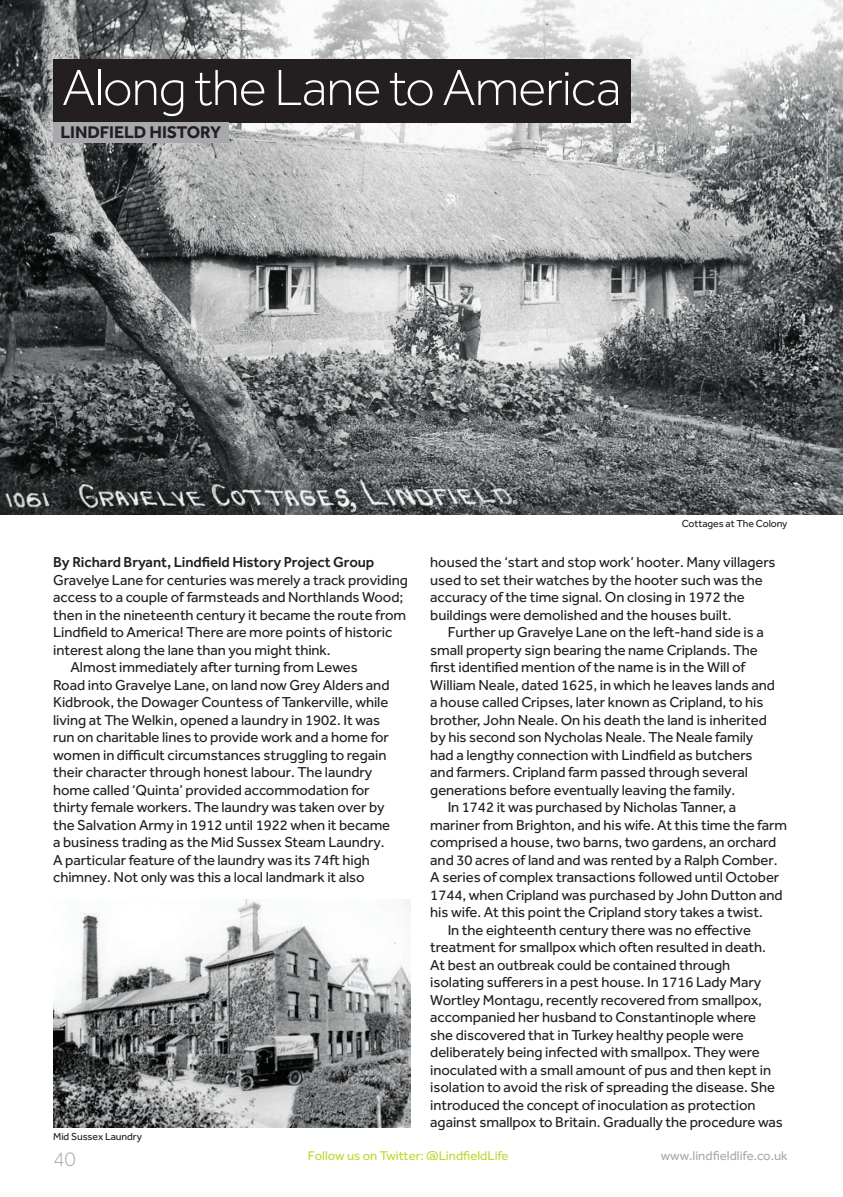
<style>
.page{position:relative;width:843px;height:1197px;background:#fff}
.page>*{position:absolute;margin:0;border:0;box-sizing:border-box;transform-origin:0 0}
.t1{font:300 52.5px "Effra";letter-spacing:-.02em;color:#fff}
.t2{font:300 21px "Effra";color:#a8a9ad}
.t3{font:700 17.5px "Effra";letter-spacing:-.005em;color:#231f20}
.t4{font:14.88px/17.5px "Effra";letter-spacing:-.005em;color:#231f20}
.t5{font:500 14.88px "Effra";letter-spacing:-.005em;color:#231f20}
.t6{font:13.12px "Effra";color:#c1d72f}
.t7{font:13.12px "Effra";color:#a8a9ad}
.t8{font:10.5px "Effra";letter-spacing:-.005em;color:#231f20}
</style>
<div class="page">
<img style="left:0;top:0;width:842px;height:515px">
<div style="left:53px;top:59px;width:577px;height:64px;background:#231f20"></div>
<div style="left:53px;top:123px;width:176px;height:20px;background:#a8a9ad"></div>
<img style="left:53px;top:900px;width:357px;height:227px">
<h1 class="t1" style="left:62px;top:58px;width:561px">Along the Lane to America</h1>
<p class="t3" style="left:61px;top:122px;width:162px">LINDFIELD HISTORY</p>
<p class="t8" style="left:682px;top:518px;width:107px">Cottages at The Colony</p>
<p class="t5" style="left:53px;top:553px;width:323px">By Richard Bryant, Lindfield History Project Group</p>
<p class="t4" style="left:53px;top:571px;width:356px">Gravelye Lane for centuries was merely a track providing</p>
<p class="t4" style="left:53px;top:588px;width:352px">access to a couple of farmsteads and Northlands Wood;</p>
<p class="t4" style="left:53px;top:606px;width:354px">then in the nineteenth century it became the route from</p>
<p class="t4" style="left:53px;top:623px;width:341px">Lindfield to America! There are more points of historic</p>
<p class="t4" style="left:53px;top:641px;width:279px">interest along the lane than you might think.</p>
<p class="t4" style="left:71px;top:658px;width:289px">Almost immediately after turning from Lewes</p>
<p class="t4" style="left:53px;top:676px;width:338px">Road into Gravelye Lane, on land now Grey Alders and</p>
<p class="t4" style="left:53px;top:693px;width:337px">Kidbrook, the Dowager Countess of Tankerville, while</p>
<p class="t4" style="left:53px;top:711px;width:329px">living at The Welkin, opened a laundry in 1902. It was</p>
<p class="t4" style="left:53px;top:728px;width:337px">run on charitable lines to provide work and a home for</p>
<p class="t4" style="left:53px;top:746px;width:335px">women in difficult circumstances struggling to regain</p>
<p class="t4" style="left:53px;top:763px;width:321px">their character through honest labour. The laundry</p>
<p class="t4" style="left:53px;top:781px;width:318px">home called ‘Quinta’ provided accommodation for</p>
<p class="t4" style="left:53px;top:798px;width:333px">thirty female workers. The laundry was taken over by</p>
<p class="t4" style="left:53px;top:816px;width:339px">the Salvation Army in 1912 until 1922 when it became</p>
<p class="t4" style="left:53px;top:833px;width:333px">a business trading as the Mid Sussex Steam Laundry.</p>
<p class="t4" style="left:53px;top:851px;width:318px">A particular feature of the laundry was its 74ft high</p>
<p class="t4" style="left:53px;top:868px;width:313px">chimney. Not only was this a local landmark it also</p>
<p class="t8" style="left:53px;top:1130px;width:90px">Mid Sussex Laundry</p>
<p class="t4" style="left:430px;top:553px;width:347px">housed the ‘start and stop work’ hooter. Many villagers used to set their watches by the hooter such was the accuracy of the time signal. On closing in 1972 the buildings were demolished and the houses built.</p>
<p class="t4" style="left:448px;top:623px;width:317px">Further up Gravelye Lane on the left-hand side is a</p>
<p class="t4" style="left:430px;top:641px;width:329px">small property sign bearing the name Criplands. The</p>
<p class="t4" style="left:430px;top:658px;width:317px">first identified mention of the name is in the Will of</p>
<p class="t4" style="left:430px;top:676px;width:346px">William Neale, dated 1625, in which he leaves lands and</p>
<p class="t4" style="left:430px;top:693px;width:334px">a house called Cripses, later known as Cripland, to his</p>
<p class="t4" style="left:430px;top:711px;width:338px">brother, John Neale. On his death the land is inherited</p>
<p class="t4" style="left:430px;top:728px;width:324px">by his second son Nycholas Neale. The Neale family</p>
<p class="t4" style="left:430px;top:746px;width:323px">had a lengthy connection with Lindfield as butchers</p>
<p class="t4" style="left:430px;top:763px;width:319px">and farmers. Cripland farm passed through several</p>
<p class="t4" style="left:430px;top:781px;width:306px">generations before eventually leaving the family.</p>
<p class="t4" style="left:448px;top:798px;width:290px">In 1742 it was purchased by Nicholas Tanner, a</p>
<p class="t4" style="left:430px;top:816px;width:358px">mariner from Brighton, and his wife. At this time the farm</p>
<p class="t4" style="left:430px;top:833px;width:347px">comprised a house, two barns, two gardens, an orchard</p>
<p class="t4" style="left:430px;top:851px;width:349px">and 30 acres of land and was rented by a Ralph Comber.</p>
<p class="t4" style="left:430px;top:868px;width:350px">A series of complex transactions followed until October</p>
<p class="t4" style="left:430px;top:886px;width:354px">1744, when Cripland was purchased by John Dutton and</p>
<p class="t4" style="left:430px;top:903px;width:334px">his wife. At this point the Cripland story takes a twist.</p>
<p class="t4" style="left:448px;top:921px;width:305px">In the eighteenth century there was no effective</p>
<p class="t4" style="left:430px;top:938px;width:337px">treatment for smallpox which often resulted in death.</p>
<p class="t4" style="left:430px;top:956px;width:301px">At best an outbreak could be contained through</p>
<p class="t4" style="left:430px;top:973px;width:332px">isolating sufferers in a pest house. In 1716 Lady Mary</p>
<p class="t4" style="left:430px;top:991px;width:333px">Wortley Montagu, recently recovered from smallpox,</p>
<p class="t4" style="left:430px;top:1008px;width:327px">accompanied her husband to Constantinople where</p>
<p class="t4" style="left:430px;top:1026px;width:315px">she discovered that in Turkey healthy people were</p>
<p class="t4" style="left:430px;top:1043px;width:331px">deliberately being infected with smallpox. They were</p>
<p class="t4" style="left:430px;top:1060px;width:342px">inoculated with a small amount of pus and then kept in</p>
<p class="t4" style="left:430px;top:1078px;width:346px">isolation to avoid the risk of spreading the disease. She</p>
<p class="t4" style="left:430px;top:1095px;width:327px">introduced the concept of inoculation as protection</p>
<p class="t4" style="left:430px;top:1113px;width:354px">against smallpox to Britain. Gradually the procedure was</p>
<h2 class="t2" style="left:53px;top:1147px;width:24px">40</h2>
<p class="t6" style="left:308px;top:1148px;width:202px">Follow us on Twitter: @LindfieldLife</p>
<p class="t7" style="left:661px;top:1148px;width:128px">www.lindfieldlife.co.uk</p>
</div>
